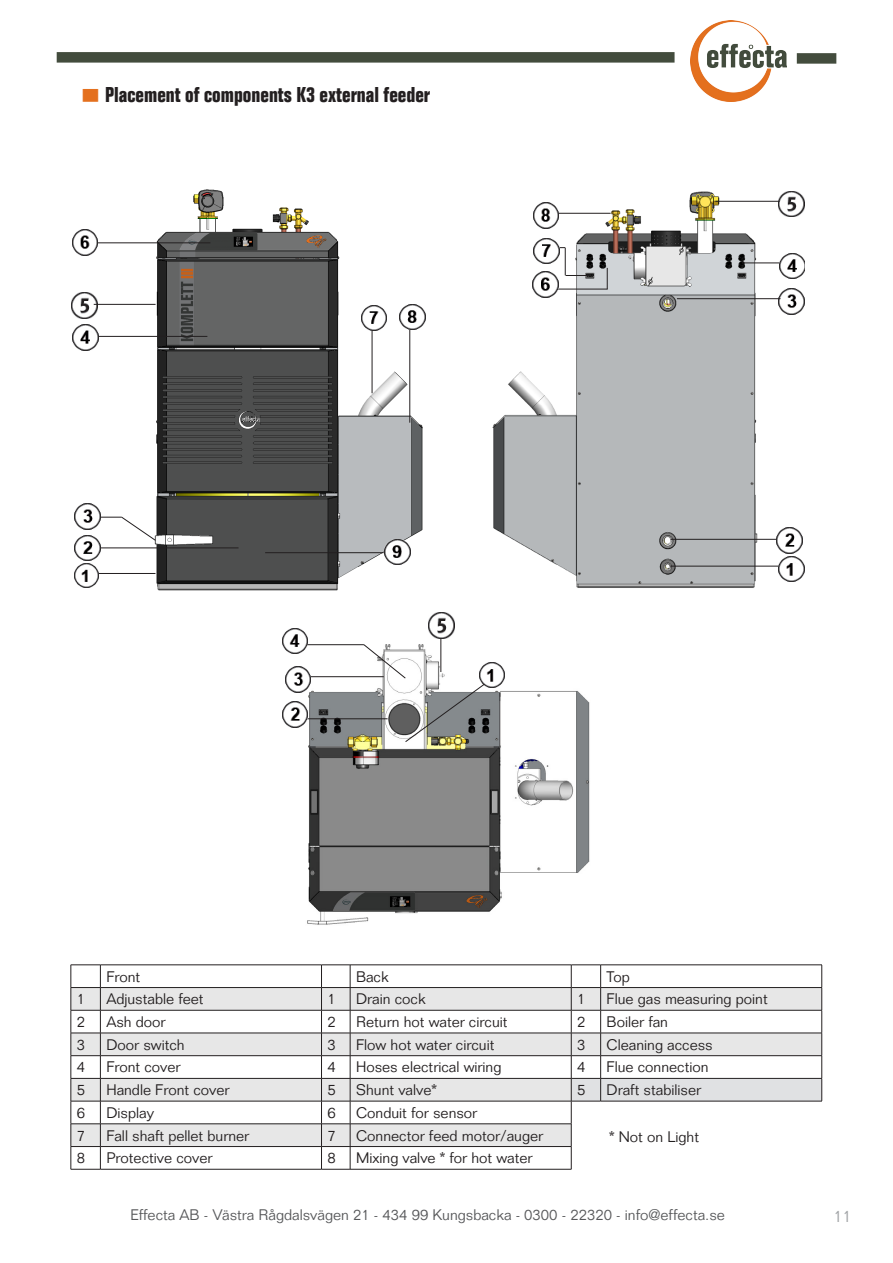
<style>
.page{position:relative;width:893px;height:1263px;background:#fff}
.page>*{position:absolute;margin:0;border:0;box-sizing:border-box;transform-origin:0 0}
.Rubrik{font:700 condensed 21px "Folio Std";color:#231f20}
.t1{font:300 16.5px "Folio Std";color:#a1a3a6}
.Tabell{font:300 15px "Folio Std";color:#231f20}
.t2{font:300 15px "Folio Std";color:#57585a}
.Rubrik_bröd{font:300 15px "Folio Std";color:#231f20}
.s1{font-family:"Impact";font-weight:400;font-stretch:normal;color:#e4701e}
</style>
<div class="page">
<div style="left:57px;top:52px;width:618px;height:11px;background:#434c3d"></div>
<div style="left:797px;top:53px;width:39px;height:11px;background:#434c3d"></div>
<img style="left:690px;top:20px;width:97px;height:82px">
<img style="left:290px;top:645px;width:300px;height:280px">
<img style="left:71px;top:189px;width:355px;height:402px">
<svg style="left:101px;top:988px;width:470px;height:158px;fill:#e7e7e7"></svg>
<hr style="left:100px;top:964px;width:221px;height:1px;background:#231f20">
<hr style="left:100px;top:987px;width:221px;height:1px;background:#231f20">
<hr style="left:100px;top:1010px;width:221px;height:1px;background:#231f20">
<hr style="left:100px;top:1033px;width:221px;height:1px;background:#231f20">
<hr style="left:100px;top:1055px;width:221px;height:1px;background:#231f20">
<hr style="left:100px;top:1123px;width:221px;height:1px;background:#231f20">
<hr style="left:100px;top:1146px;width:221px;height:1px;background:#231f20">
<hr style="left:100px;top:1169px;width:221px;height:1px;background:#231f20">
<hr style="left:350px;top:1123px;width:221px;height:1px;background:#231f20">
<hr style="left:350px;top:1146px;width:221px;height:1px;background:#231f20">
<hr style="left:350px;top:1169px;width:221px;height:1px;background:#231f20">
<hr style="left:350px;top:964px;width:221px;height:1px;background:#231f20">
<hr style="left:350px;top:987px;width:221px;height:1px;background:#231f20">
<hr style="left:350px;top:1010px;width:221px;height:1px;background:#231f20">
<hr style="left:350px;top:1033px;width:221px;height:1px;background:#231f20">
<hr style="left:350px;top:1055px;width:221px;height:1px;background:#231f20">
<hr style="left:571px;top:964px;width:30px;height:1px;background:#231f20">
<hr style="left:601px;top:964px;width:221px;height:1px;background:#231f20">
<hr style="left:100px;top:1078px;width:221px;height:1px;background:#231f20">
<hr style="left:350px;top:1078px;width:221px;height:1px;background:#231f20">
<svg style="left:571px;top:965px;width:251px;height:204px"></svg>
<svg style="left:71px;top:964px;width:30px;height:206px"></svg>
<hr style="left:100px;top:1101px;width:221px;height:1px;background:#231f20">
<svg style="left:321px;top:964px;width:30px;height:206px"></svg>
<hr style="left:350px;top:1101px;width:221px;height:1px;background:#231f20">
<hr style="left:571px;top:1101px;width:30px;height:1px;background:#231f20">
<hr style="left:601px;top:1101px;width:221px;height:1px;background:#231f20">
<img style="left:492px;top:191px;width:313px;height:397px">
<hr style="left:670px;top:539px;width:110px;height:1px;background:#231f20">
<hr style="left:670px;top:566px;width:119px;height:1px;background:#231f20">
<hr style="left:554px;top:289px;width:54px;height:1px;background:#231f20">
<hr style="left:742px;top:263px;width:43px;height:1px;background:#231f20">
<hr style="left:553px;top:213px;width:58px;height:1px;background:#231f20">
<img style="left:779px;top:289px;width:25px;height:25px">
<img style="left:778px;top:191px;width:26px;height:26px">
<img style="left:780px;top:253px;width:24px;height:25px">
<img style="left:533px;top:272px;width:25px;height:25px">
<img style="left:534px;top:238px;width:25px;height:26px">
<img style="left:533px;top:203px;width:26px;height:25px">
<hr style="left:84px;top:336px;width:123px;height:1px;background:#231f20">
<hr style="left:86px;top:517px;width:35px;height:1px;background:#231f20">
<hr style="left:87px;top:573px;width:68px;height:1px;background:#231f20">
<img style="left:75px;top:504px;width:25px;height:25px">
<img style="left:73px;top:325px;width:25px;height:25px">
<img style="left:777px;top:528px;width:25px;height:25px">
<hr style="left:441px;top:623px;width:1px;height:49px;background:#231f20">
<hr style="left:296px;top:676px;width:88px;height:1px;background:#231f20">
<hr style="left:715px;top:201px;width:65px;height:1px;background:#231f20">
<svg style="left:607px;top:268px;width:1px;height:21px"></svg>
<hr style="left:87px;top:548px;width:152px;height:1px;background:#231f20">
<hr style="left:372px;top:319px;width:1px;height:74px;background:#231f20">
<hr style="left:410px;top:327px;width:1px;height:96px;background:#231f20">
<hr style="left:677px;top:298px;width:103px;height:1px;background:#231f20">
<hr style="left:296px;top:718px;width:92px;height:1px;background:#231f20">
<img style="left:282px;top:702px;width:26px;height:25px">
<img style="left:285px;top:667px;width:26px;height:25px">
<img style="left:75px;top:535px;width:25px;height:26px">
<hr style="left:85px;top:243px;width:125px;height:1px;background:#231f20">
<img style="left:361px;top:305px;width:26px;height:26px">
<img style="left:72px;top:293px;width:25px;height:25px">
<img style="left:72px;top:229px;width:26px;height:26px">
<hr style="left:94px;top:304px;width:62px;height:1px;background:#231f20">
<img style="left:400px;top:304px;width:25px;height:25px">
<img style="left:778px;top:556px;width:26px;height:26px">
<img style="left:75px;top:564px;width:23px;height:24px">
<img style="left:485px;top:662px;width:19px;height:26px">
<img style="left:429px;top:613px;width:25px;height:25px">
<img style="left:385px;top:539px;width:25px;height:26px">
<hr style="left:265px;top:552px;width:119px;height:1px;background:#231f20">
<svg style="left:553px;top:247px;width:36px;height:29px"></svg>
<img style="left:282px;top:628px;width:26px;height:26px">
<svg style="left:121px;top:516px;width:35px;height:25px"></svg>
<svg style="left:363px;top:644px;width:122px;height:98px"></svg>
<hr style="left:307px;top:644px;width:57px;height:1px;background:#231f20">
<p class="Rubrik" style="left:83px;top:83px;width:349px"><span class="s1">▀</span> Placement of components K3 external feeder</p>
<p class="Tabell" style="left:106px;top:967px;width:35px">Front</p>
<p class="Tabell" style="left:356px;top:967px;width:34px">Back</p>
<p class="Tabell" style="left:607px;top:967px;width:25px">Top</p>
<p class="Tabell" style="left:77px;top:990px;width:10px">1</p>
<p class="Tabell" style="left:106px;top:990px;width:99px">Adjustable feet</p>
<p class="Tabell" style="left:327px;top:990px;width:10px">1</p>
<p class="Tabell" style="left:356px;top:990px;width:71px">Drain cock</p>
<p class="Tabell" style="left:577px;top:990px;width:10px">1</p>
<p class="Tabell" style="left:607px;top:990px;width:163px">Flue gas measuring point</p>
<p class="Tabell" style="left:77px;top:1013px;width:10px">2</p>
<p class="Tabell" style="left:106px;top:1013px;width:61px">Ash door</p>
<p class="Tabell" style="left:327px;top:1013px;width:10px">2</p>
<p class="Tabell" style="left:356px;top:1013px;width:153px">Return hot water circuit</p>
<p class="Tabell" style="left:577px;top:1013px;width:10px">2</p>
<p class="Tabell" style="left:607px;top:1013px;width:63px">Boiler fan</p>
<p class="Tabell" style="left:77px;top:1035px;width:10px">3</p>
<p class="Tabell" style="left:106px;top:1035px;width:80px">Door switch</p>
<p class="Tabell" style="left:327px;top:1035px;width:10px">3</p>
<p class="Tabell" style="left:356px;top:1035px;width:140px">Flow hot water circuit</p>
<p class="Tabell" style="left:577px;top:1035px;width:10px">3</p>
<p class="Tabell" style="left:607px;top:1035px;width:108px">Cleaning access</p>
<p class="Tabell" style="left:77px;top:1058px;width:10px">4</p>
<p class="Tabell" style="left:106px;top:1058px;width:76px">Front cover</p>
<p class="Tabell" style="left:327px;top:1058px;width:10px">4</p>
<p class="Tabell" style="left:356px;top:1058px;width:147px">Hoses electrical wiring</p>
<p class="Tabell" style="left:577px;top:1058px;width:10px">4</p>
<p class="Tabell" style="left:607px;top:1058px;width:103px">Flue connection</p>
<p class="Tabell" style="left:77px;top:1081px;width:10px">5</p>
<p class="Tabell" style="left:106px;top:1081px;width:125px">Handle Front cover</p>
<p class="Tabell" style="left:327px;top:1081px;width:10px">5</p>
<p class="Tabell" style="left:356px;top:1081px;width:82px">Shunt valve*</p>
<p class="Tabell" style="left:577px;top:1081px;width:10px">5</p>
<p class="Tabell" style="left:607px;top:1081px;width:96px">Draft stabiliser</p>
<p class="Tabell" style="left:77px;top:1103px;width:10px">6</p>
<p class="Tabell" style="left:106px;top:1103px;width:49px">Display</p>
<p class="Tabell" style="left:327px;top:1103px;width:10px">6</p>
<p class="Tabell" style="left:356px;top:1103px;width:123px">Conduit for sensor</p>
<p class="Tabell" style="left:77px;top:1126px;width:10px">7</p>
<p class="Tabell" style="left:106px;top:1126px;width:144px">Fall shaft pellet burner</p>
<p class="Tabell" style="left:327px;top:1126px;width:10px">7</p>
<p class="Tabell" style="left:356px;top:1126px;width:188px">Connector feed motor/auger</p>
<p class="Tabell" style="left:77px;top:1149px;width:10px">8</p>
<p class="Tabell" style="left:106px;top:1149px;width:108px">Protective cover</p>
<p class="Tabell" style="left:327px;top:1149px;width:10px">8</p>
<p class="Tabell" style="left:356px;top:1149px;width:178px">Mixing valve * for hot water</p>
<p class="Rubrik_bröd" style="left:609px;top:1127px;width:92px">* Not on Light</p>
<p class="t2" style="left:130px;top:1205px;width:596px">Effecta AB - Västra Rågdalsvägen 21 - 434 99 Kungsbacka - 0300 - 22320 - info@effecta.se</p>
<p class="t1" style="left:833px;top:1206px;width:20px">11</p>
</div>
